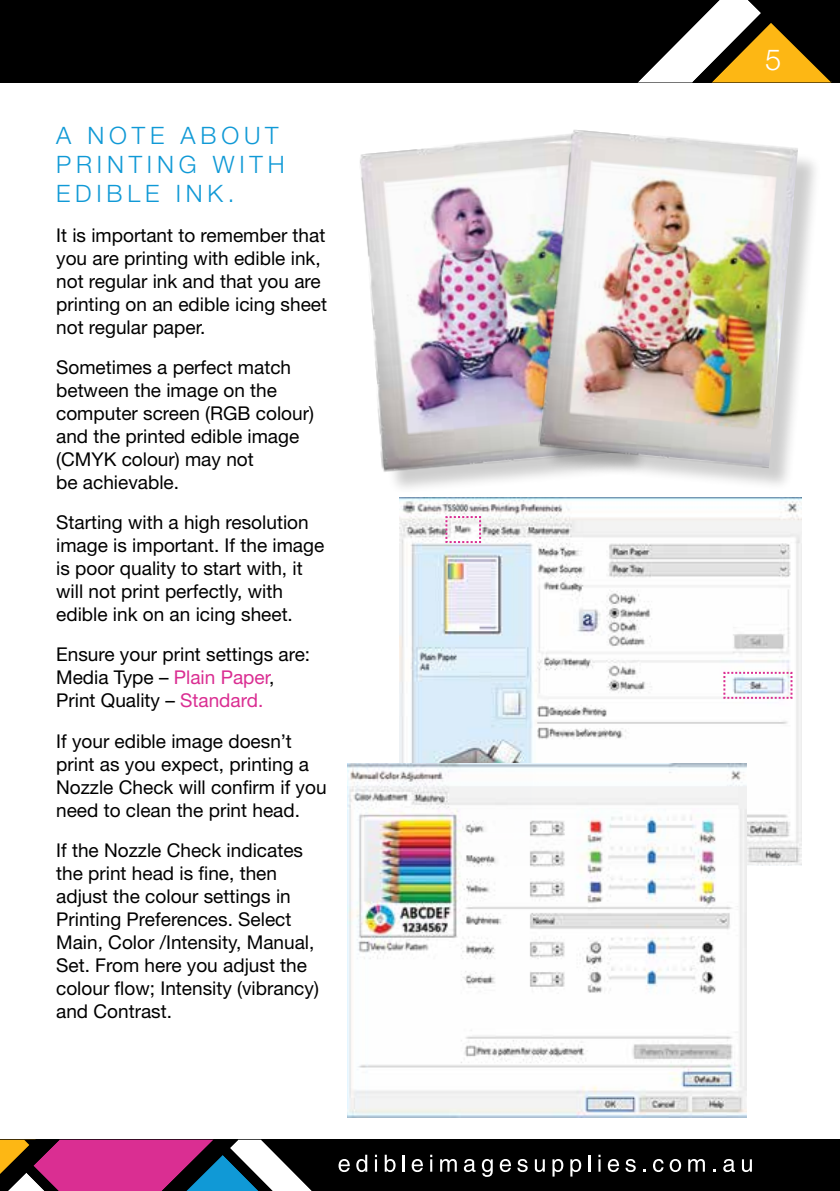
<style>
.page{position:relative;width:840px;height:1191px;background:#fff}
.page>*{position:absolute;margin:0;border:0;box-sizing:border-box;transform-origin:0 0}
.t1{font:300 29px "Helvetica Neue LT";color:#fff}
.t2{font:300 24px/28.8px "Helvetica Neue LT";letter-spacing:.2em;color:#1099d6}
.t3{font:19px/23px "Helvetica Neue LT";color:#000}
.s1{color:#da2e92}
</style>
<div class="page">
<div style="left:686px;top:0;width:153px;height:82px;background:#000"></div>
<div style="left:0;top:0;width:830px;height:82px;background:#000"></div>
<div style="left:0;top:1139px;width:839px;height:52px;background:#000"></div>
<svg style="left:0;top:1139px;width:312px;height:52px"></svg>
<svg style="left:338px;top:1159px;width:11px;height:13px"></svg>
<svg style="left:356px;top:1154px;width:11px;height:18px"></svg>
<svg style="left:375px;top:1154px;width:2px;height:17px"></svg>
<svg style="left:384px;top:1154px;width:11px;height:18px"></svg>
<svg style="left:402px;top:1155px;width:2px;height:16px"></svg>
<svg style="left:411px;top:1159px;width:11px;height:13px"></svg>
<svg style="left:430px;top:1154px;width:2px;height:17px"></svg>
<svg style="left:440px;top:1159px;width:16px;height:12px"></svg>
<svg style="left:463px;top:1159px;width:12px;height:13px"></svg>
<svg style="left:481px;top:1159px;width:11px;height:17px"></svg>
<svg style="left:499px;top:1159px;width:11px;height:13px"></svg>
<svg style="left:517px;top:1159px;width:10px;height:13px"></svg>
<svg style="left:534px;top:1159px;width:10px;height:13px"></svg>
<svg style="left:552px;top:1159px;width:11px;height:17px"></svg>
<svg style="left:570px;top:1159px;width:11px;height:17px"></svg>
<svg style="left:588px;top:1155px;width:2px;height:16px"></svg>
<svg style="left:598px;top:1154px;width:2px;height:17px"></svg>
<svg style="left:607px;top:1159px;width:11px;height:13px"></svg>
<svg style="left:625px;top:1159px;width:10px;height:13px"></svg>
<svg style="left:653px;top:1159px;width:10px;height:13px"></svg>
<svg style="left:669px;top:1159px;width:11px;height:13px"></svg>
<svg style="left:688px;top:1159px;width:16px;height:12px"></svg>
<svg style="left:723px;top:1159px;width:11px;height:13px"></svg>
<svg style="left:741px;top:1159px;width:10px;height:13px"></svg>
<svg style="left:638px;top:0;width:192px;height:82px"></svg>
<img style="left:399px;top:497px;width:401px;height:368px">
<svg style="left:444px;top:515px;width:38px;height:29px"></svg>
<svg style="left:722px;top:671px;width:71px;height:29px"></svg>
<img style="left:348px;top:763px;width:397px;height:354px">
<img style="left:360px;top:139px;width:158px;height:349px">
<div style="left:542px;top:134px;width:279px;height:358px;background:#000;opacity:.2"></div>
<img style="left:518px;top:130px;width:280px;height:354px">
<p class="t2" style="left:56px;top:121px;width:230px">A NOTE ABOUT<br>PRINTING WITH<br>EDIBLE INK.</p>
<p class="t3" style="left:56px;top:224px;width:272px">It is important to remember that you are printing with edible ink, not regular ink and that you are printing on an edible icing sheet not regular paper.</p>
<p class="t3" style="left:56px;top:356px;width:259px">Sometimes a perfect match between the image on the computer screen (RGB colour) and the printed edible image (CMYK colour) may not<br>be achievable.</p>
<p class="t3" style="left:56px;top:511px;width:269px">Starting with a high resolution image is important. If the image is poor quality to start with, it will not print perfectly, with edible ink on an icing sheet.</p>
<p class="t3" style="left:56px;top:643px;width:255px">Ensure your print settings are:<br>Media Type – <span class="s1">Plain Paper</span>,<br>Print Quality – <span class="s1">Standard.</span></p>
<p class="t3" style="left:56px;top:729px;width:272px">If your edible image doesn’t print as you expect, printing a<br>Nozzle Check will confirm if you need to clean the print head.</p>
<p class="t3" style="left:56px;top:838px;width:264px">If the Nozzle Check indicates the print head is fine, then adjust the colour settings in<br>Printing Preferences. Select<br>Main, Color /Intensity, Manual,<br>Set. From here you adjust the colour flow; Intensity (vibrancy) and Contrast.</p>
<h1 class="t1" style="left:764px;top:42px;width:18px">5</h1>
</div>
